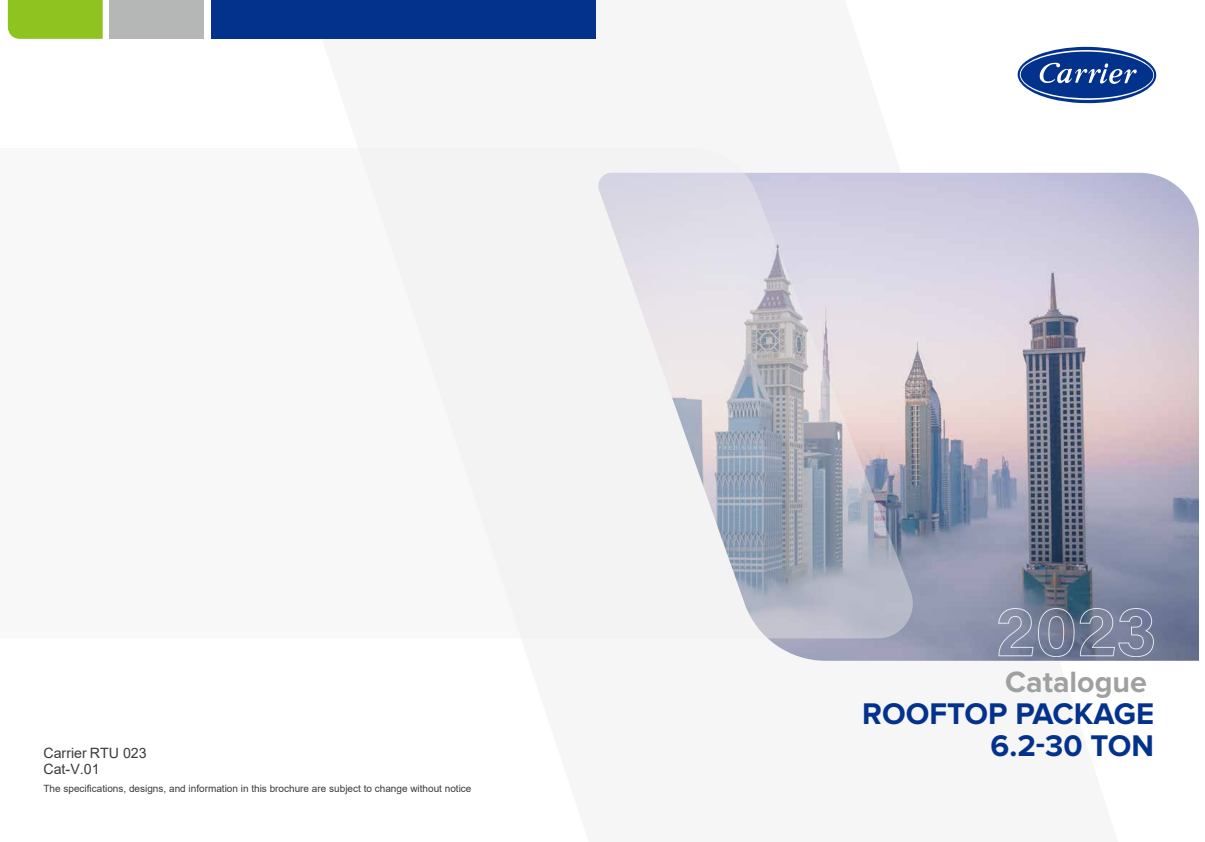
<style>
.page{position:relative;width:1205px;height:842px;background:#fff}
.page>*{position:absolute;margin:0;border:0;box-sizing:border-box;transform-origin:0 0}
.t1{font:700 31px/32px "Proxima Nova";color:#03328d;text-align:right}
.t2{font:700 30.4px "Proxima Nova";color:#9fa0a0}
.t3{font:14.2px/16.1px "Arial";color:#3e3a39}
.t4{font:10px "Arial";color:#3e3a39}
.s1{font-style:inherit}
</style>
<div class="page">
<img style="left:596px;top:173px;width:603px;height:488px">
<svg style="left:998px;top:608px;width:76px;height:49px;background:#828aa1"></svg>
<svg style="left:1080px;top:608px;width:73px;height:49px;background:#7f87a0"></svg>
<div style="left:211px;top:0;width:384px;height:39px;background:#03328d"></div>
<div style="left:109px;top:0;width:95px;height:39px;background:#b5b6b6"></div>
<div style="left:8px;top:0;width:94px;height:39px;background:#8fc31f"></div>
<svg style="left:1017px;top:47px;width:140px;height:56px"></svg>
<svg style="left:358px;top:148px;width:555px;height:490px;fill:#f3f3f3"></svg>
<h3 class="t3" style="left:43px;top:745px;width:105px">Carrier <span class="s1">RTU</span> 023<br>Cat-V.01</h3>
<p class="t4" style="left:43px;top:781px;width:429px">The specifications, designs, and information in this brochure are subject to change without notice</p>
<h2 class="t2" style="left:1005px;top:668px;width:143px">Catalogue</h2>
<h1 class="t1" style="left:862px;top:699px;width:293px">ROOFTOP PACKAGE<br>6.2-30 TON</h1>
</div>
